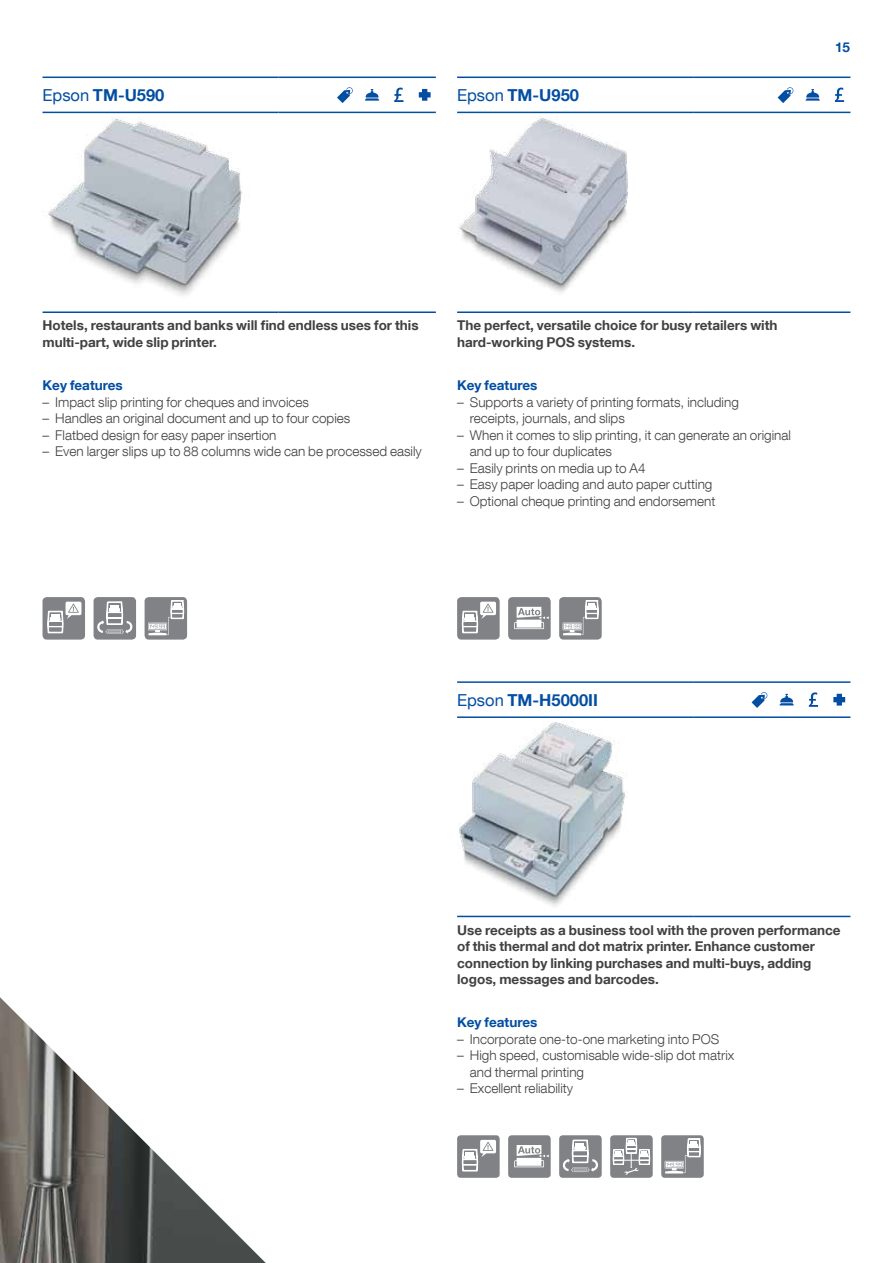
<style>
.page{position:relative;width:893px;height:1263px;background:#fff}
.page>*{position:absolute;margin:0;border:0;box-sizing:border-box;transform-origin:0 0}
.t1{font:700 16.5px "Helvetica Neue LT Com";color:#034ea2}
.t2{font:300 13.5px/16.5px "Helvetica Neue LT Com";color:#414042}
.t3{font:700 13.5px/16.5px "Helvetica Neue LT Com";color:#414042}
.t4{font:700 13.5px "Helvetica Neue LT Com";color:#034ea2}
.s1{font-weight:400}
</style>
<div class="page">
<img style="left:0;top:997px;width:266px;height:266px">
<hr style="left:43px;top:77px;width:236px;height:1px;background:#034ea2">
<hr style="left:279px;top:77px;width:157px;height:1px;background:#034ea2">
<hr style="left:457px;top:77px;width:236px;height:1px;background:#034ea2">
<hr style="left:693px;top:77px;width:157px;height:1px;background:#034ea2">
<hr style="left:43px;top:112px;width:236px;height:1px;background:#034ea2">
<hr style="left:279px;top:112px;width:157px;height:1px;background:#034ea2">
<hr style="left:457px;top:112px;width:236px;height:1px;background:#034ea2">
<hr style="left:693px;top:112px;width:157px;height:1px;background:#034ea2">
<hr style="left:43px;top:311px;width:236px;height:2px;background:#034ea2">
<hr style="left:279px;top:311px;width:157px;height:2px;background:#034ea2">
<hr style="left:457px;top:311px;width:236px;height:2px;background:#034ea2">
<hr style="left:693px;top:311px;width:157px;height:2px;background:#034ea2">
<hr style="left:457px;top:681px;width:236px;height:2px;background:#034ea2">
<hr style="left:693px;top:681px;width:157px;height:2px;background:#034ea2">
<hr style="left:457px;top:716px;width:236px;height:2px;background:#034ea2">
<hr style="left:693px;top:716px;width:157px;height:2px;background:#034ea2">
<hr style="left:457px;top:916px;width:236px;height:1px;background:#034ea2">
<hr style="left:693px;top:916px;width:157px;height:1px;background:#034ea2">
<svg style="left:419px;top:89px;width:12px;height:12px"></svg>
<svg style="left:365px;top:89px;width:14px;height:12px"></svg>
<svg style="left:337px;top:87px;width:16px;height:16px"></svg>
<svg style="left:394px;top:88px;width:9px;height:14px"></svg>
<svg style="left:805px;top:89px;width:15px;height:12px"></svg>
<svg style="left:778px;top:87px;width:15px;height:16px"></svg>
<svg style="left:835px;top:88px;width:9px;height:14px"></svg>
<img style="left:48px;top:118px;width:195px;height:178px">
<img style="left:459px;top:118px;width:169px;height:175px">
<div style="left:43px;top:597px;width:42px;height:43px;background:#808285;border-radius:4px"></div>
<svg style="left:47px;top:602px;width:34px;height:38px"></svg>
<div style="left:94px;top:597px;width:42px;height:43px;background:#808285;border-radius:4px"></div>
<svg style="left:97px;top:597px;width:35px;height:37px"></svg>
<div style="left:145px;top:597px;width:42px;height:43px;background:#808285;border-radius:4px"></div>
<svg style="left:148px;top:600px;width:36px;height:35px"></svg>
<div style="left:457px;top:597px;width:43px;height:43px;background:#808285;border-radius:4px"></div>
<svg style="left:462px;top:602px;width:34px;height:38px"></svg>
<div style="left:508px;top:597px;width:43px;height:43px;background:#808285;border-radius:4px"></div>
<svg style="left:514px;top:607px;width:35px;height:22px"></svg>
<div style="left:559px;top:597px;width:43px;height:43px;background:#808285;border-radius:4px"></div>
<svg style="left:563px;top:600px;width:36px;height:35px"></svg>
<svg style="left:833px;top:694px;width:12px;height:11px"></svg>
<svg style="left:779px;top:694px;width:15px;height:11px"></svg>
<svg style="left:752px;top:692px;width:15px;height:16px"></svg>
<svg style="left:809px;top:692px;width:9px;height:15px"></svg>
<img style="left:459px;top:722px;width:168px;height:185px">
<div style="left:457px;top:1135px;width:43px;height:43px;background:#808285;border-radius:4px"></div>
<svg style="left:462px;top:1140px;width:34px;height:38px"></svg>
<div style="left:508px;top:1135px;width:43px;height:43px;background:#808285;border-radius:4px"></div>
<svg style="left:514px;top:1145px;width:35px;height:22px"></svg>
<div style="left:559px;top:1135px;width:43px;height:43px;background:#808285;border-radius:4px"></div>
<svg style="left:563px;top:1135px;width:35px;height:37px"></svg>
<div style="left:610px;top:1135px;width:43px;height:43px;background:#808285;border-radius:4px"></div>
<svg style="left:613px;top:1135px;width:37px;height:40px"></svg>
<div style="left:661px;top:1135px;width:43px;height:43px;background:#808285;border-radius:4px"></div>
<svg style="left:665px;top:1138px;width:36px;height:35px"></svg>
<p class="t1" style="left:43px;top:84px;width:123px"><span class="s1">Epson</span> TM-U590</p>
<p class="t1" style="left:457px;top:84px;width:123px"><span class="s1">Epson</span> TM-U950</p>
<p class="t4" style="left:835px;top:39px;width:17px">15</p>
<p class="t3" style="left:43px;top:317px;width:378px">Hotels, restaurants and banks will find endless uses for this multi-part, wide slip printer.</p>
<p class="t3" style="left:457px;top:317px;width:322px">The perfect, versatile choice for busy retailers with hard-working POS systems.</p>
<p class="t4" style="left:43px;top:377px;width:82px">Key features</p>
<p class="t2" style="left:43px;top:393px;width:268px">– Impact slip printing for cheques and invoices</p>
<p class="t2" style="left:43px;top:410px;width:309px">– Handles an original document and up to four copies</p>
<p class="t2" style="left:43px;top:426px;width:236px">– Flatbed design for easy paper insertion</p>
<p class="t2" style="left:43px;top:443px;width:381px">– Even larger slips up to 88 columns wide can be processed easily</p>
<p class="t4" style="left:457px;top:377px;width:82px">Key features</p>
<p class="t2" style="left:470px;top:393px;width:271px;text-indent:-13px">– Supports a variety of printing formats, including receipts, journals, and slips</p>
<p class="t2" style="left:470px;top:426px;width:323px;text-indent:-13px">– When it comes to slip printing, it can generate an original and up to four duplicates</p>
<p class="t2" style="left:457px;top:459px;width:190px">– Easily prints on media up to A4</p>
<p class="t2" style="left:457px;top:476px;width:257px">– Easy paper loading and auto paper cutting</p>
<p class="t2" style="left:457px;top:492px;width:260px">– Optional cheque printing and endorsement</p>
<p class="t1" style="left:457px;top:689px;width:142px"><span class="s1">Epson</span> TM-H5000II</p>
<p class="t3" style="left:457px;top:921px;width:385px">Use receipts as a business tool with the proven performance of this thermal and dot matrix printer. Enhance customer connection by linking purchases and multi-buys, adding logos, messages and barcodes.</p>
<p class="t4" style="left:457px;top:1014px;width:82px">Key features</p>
<p class="t2" style="left:457px;top:1030px;width:264px">– Incorporate one-to-one marketing into POS</p>
<p class="t2" style="left:470px;top:1047px;width:266px;text-indent:-13px">– High speed, customisable wide-slip dot matrix and thermal printing</p>
<p class="t2" style="left:457px;top:1080px;width:118px">– Excellent reliability</p>
</div>
